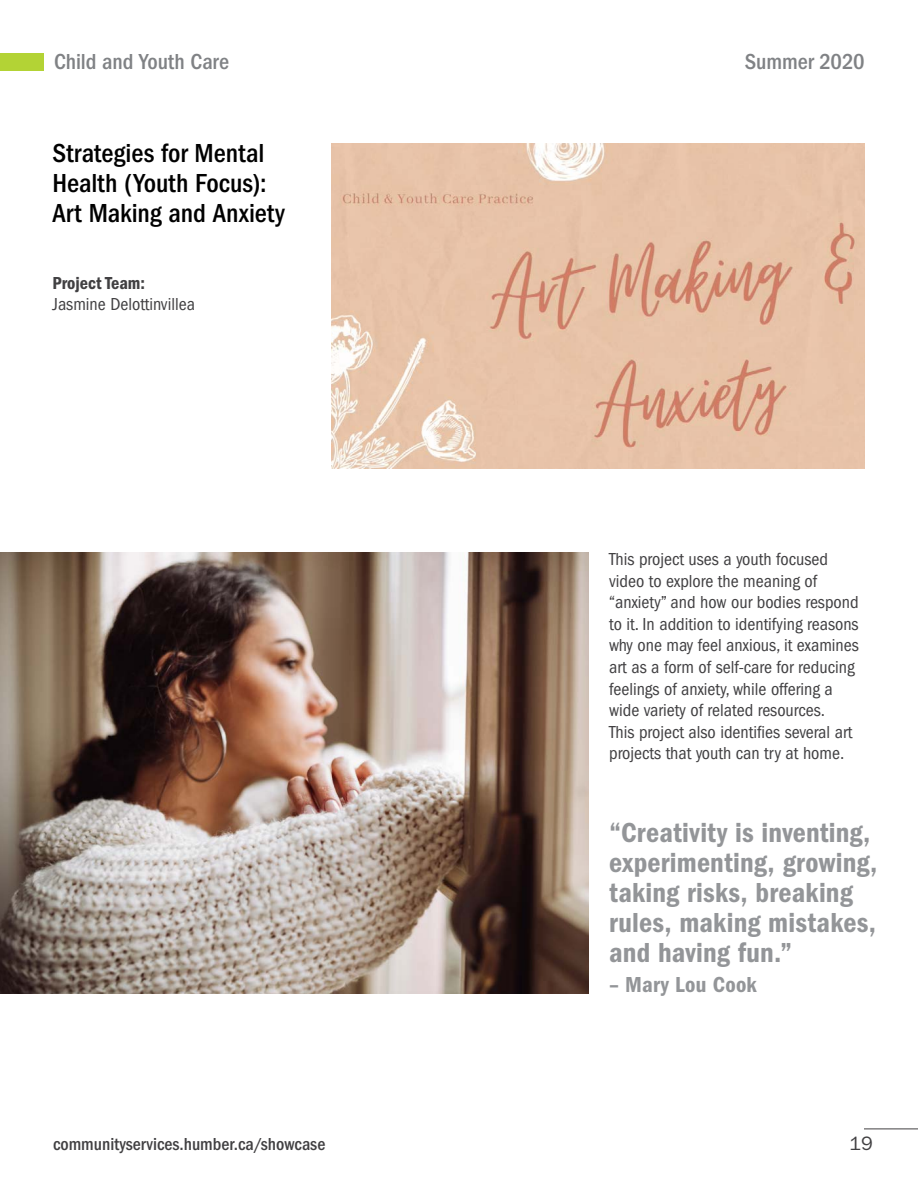
<style>
.page{position:relative;width:918px;height:1188px;background:#fff}
.page>*{position:absolute;margin:0;border:0;box-sizing:border-box;transform-origin:0 0}
.Quote_-_h1{font:28.5px/30px "ITC Franklin Gothic Std Dm Cd";letter-spacing:.005em;color:#939598}
.Big_copy_headings{font:500 condensed 27px/30px "ITC Franklin Gothic Std";letter-spacing:.005em;color:#000}
.Grey_header_-_h2{font:500 condensed 22.5px "ITC Franklin Gothic Std";letter-spacing:-.005em;color:#808285}
.Quote_-_h1-2{font:22.5px "ITC Franklin Gothic Std Dm Cd";letter-spacing:.01em;color:#939598}
.t1{font:19.5px "ITC Franklin Gothic Std";color:#414042}
.Body_copy_-_p{font:condensed 18px/21.6px "ITC Franklin Gothic Std";color:#414042}
.t2{font:500 condensed 18px "ITC Franklin Gothic Std";color:#414042}
.s1{font-family:"ITC Franklin Gothic Std Dm Cd";font-stretch:normal}
</style>
<div class="page">
<hr style="left:864px;top:1129px;width:54px;height:1px;background:#414042">
<img style="left:332px;top:143px;width:533px;height:326px">
<img style="left:0;top:553px;width:588px;height:441px">
<div style="left:0;top:53px;width:44px;height:18px;background:#b3d335"></div>
<p class="Grey_header_-_h2" style="left:54px;top:49px;width:177px">Child and Youth Care</p>
<p class="Big_copy_headings" style="left:52px;top:138px;width:234px">Strategies for Mental<br>Health (Youth Focus):<br>Art Making and Anxiety</p>
<p class="Body_copy_-_p" style="left:52px;top:272px;width:144px"><span class="s1">Project Team:<br></span>Jasmine Delottinvillea</p>
<p class="t2" style="left:53px;top:1133px;width:274px">communityservices.humber.ca/showcase</p>
<p class="Grey_header_-_h2" style="left:745px;top:49px;width:121px">Summer 2020</p>
<p class="Body_copy_-_p" style="left:609px;top:548px;width:251px">This project uses a youth focused video to explore the meaning of “anxiety” and how our bodies respond to it. In addition to identifying reasons why one may feel anxious, it examines art as a form of self-care for reducing feelings of anxiety, while offering a wide variety of related resources.<br>This project also identifies several art projects that youth can try at home.</p>
<p class="Quote_-_h1" style="left:609px;top:817px;width:270px">“Creativity is inventing, experimenting, growing, taking risks, breaking rules, making mistakes, and having fun.”</p>
<p class="Quote_-_h1-2" style="left:609px;top:971px;width:149px">– Mary Lou Cook</p>
<p class="t1" style="left:850px;top:1132px;width:25px">19</p>
</div>
